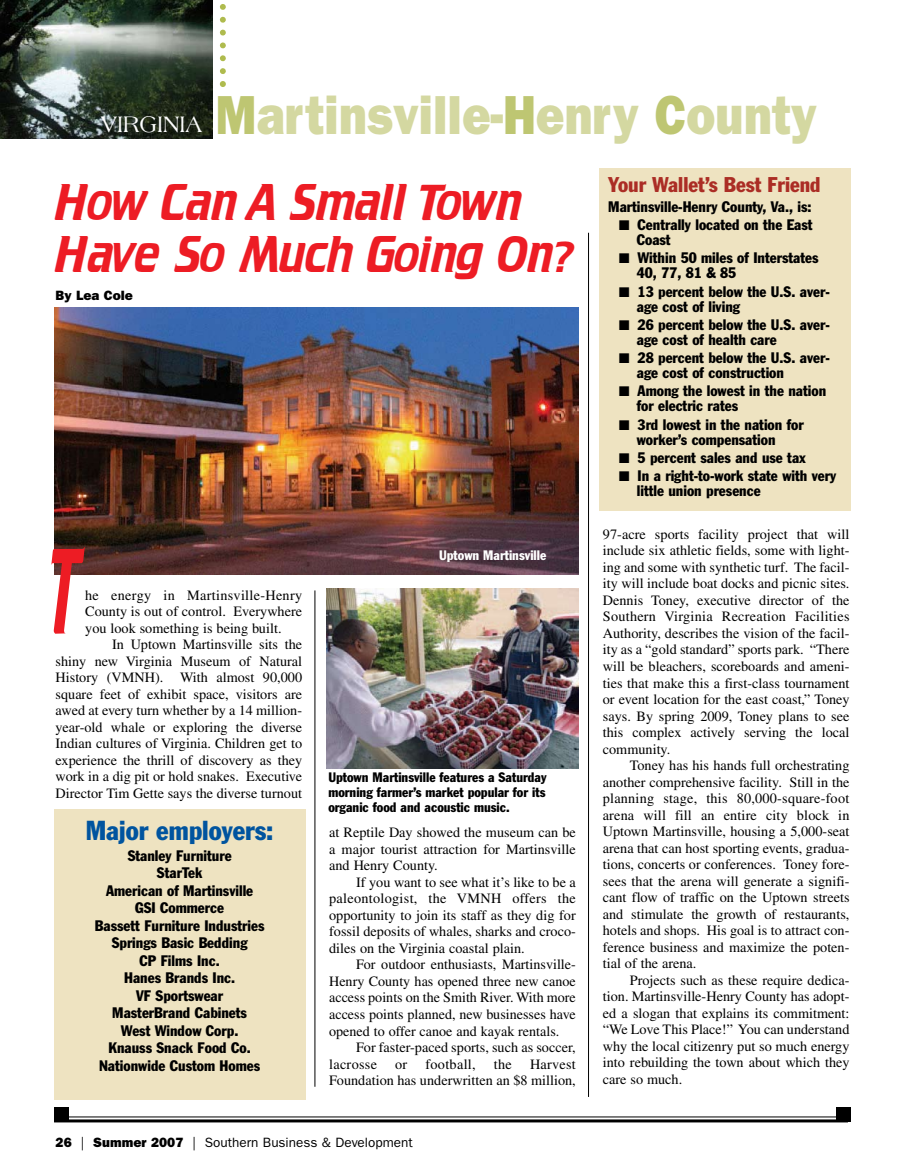
<style>
.page{position:relative;width:905px;height:1175px;background:#fff}
.page>*{position:absolute;margin:0;border:0;box-sizing:border-box;transform-origin:0 0}
.t1{font:108px "Crillee";color:#ed1c24;scale:.5 1}
.t2{font:800 55.2px "Franklin Gothic";color:#d4d8a1;scale:.87 1}
.t3{font:45px/51.8px "Crillee";color:#ed1c24;scale:.93 1}
.t4{font:condensed 27px "Franklin Gothic";color:#00549f}
.t5{font:24px "Americana";color:#fff;scale:.9 1}
.t6{font:condensed 21px "Franklin Gothic";color:#ab2d25}
.t7{font:condensed 15px/17.5px "Franklin Gothic";color:#000}
.t8{font:14.25px/16.5px "Times";color:#000;text-align:justify}
.t9{font:14.25px "Times";letter-spacing:.02em;color:#000}
.t10{font:condensed 13.5px/15px "Franklin Gothic";color:#000;text-align:justify}
.t11{font:13.5px "Franklin Gothic";color:#000}
.t12{font:condensed 13.5px "Franklin Gothic";color:#fff}
.t13{font:800 13.5px "Franklin Gothic";color:#000}
.s1{color:#bec672}
.s2{font-weight:800}
</style>
<div class="page">
<div style="left:599px;top:168px;width:251px;height:343px;background:#eee3c1"></div>
<div style="left:54px;top:809px;width:251px;height:291px;background:#eee3c1"></div>
<img style="left:0;top:0;width:212px;height:139px">
<div style="left:54px;top:1107px;width:15px;height:15px;background:#000"></div>
<hr style="left:54px;top:1116px;width:794px;height:1px;background:#000">
<hr style="left:54px;top:1119px;width:794px;height:3px;background:#000">
<div style="left:836px;top:1107px;width:14px;height:15px;background:#000"></div>
<svg style="left:220px;top:4px;width:6px;height:83px"></svg>
<img style="left:54px;top:308px;width:524px;height:266px">
<hr style="left:315px;top:590px;width:1px;height:496px;background:#000">
<hr style="left:588px;top:233px;width:1px;height:863px;background:#000">
<img style="left:327px;top:588px;width:251px;height:180px">
<h3 class="t5" style="left:101px;top:111px;width:114px">VIRGINIA</h3>
<h2 class="t2" style="left:216px;top:83px;width:693px"><span class="s1">M</span>artinsville-<span class="s1">H</span>enry <span class="s1">C</span>ounty</h2>
<h3 class="t3" style="left:56px;top:175px;width:558px">How Can A Small Town<br>Have So Much Going On?</h3>
<p class="t13" style="left:56px;top:287px;width:79px">By Lea Cole</p>
<h1 class="t1" style="left:52px;top:513px;width:57px">T</h1>
<p class="t8" style="left:85px;top:586px;width:218px">he energy in Martinsville-Henry County is out of control. Everywhere you look something is being built.</p>
<p class="t8" style="left:55px;top:636px;width:248px;text-indent:57px">In Uptown Martinsville sits the shiny new Virginia Museum of Natural History (VMNH). With almost 90,000 square feet of exhibit space, visitors are awed at every turn whether by a 14 million&shy;year-old whale or exploring the diverse Indian cultures of Virginia. Children get to experience the thrill of discovery as they work in a dig pit or hold snakes. Executive Director Tim Gette says the diverse turnout</p>
<h3 class="t4" style="left:86px;top:814px;width:189px">Major employers:</h3>
<p class="t7" style="left:95px;top:846px;width:171px;text-align:center">Stanley Furniture<br>StarTek<br>American of Martinsville<br>GSI Commerce<br>Bassett Furniture Industries<br>Springs Basic Bedding<br>CP Films Inc.<br>Hanes Brands Inc.<br>VF Sportswear<br>MasterBrand Cabinets<br>West Window Corp.<br>Knauss Snack Food Co.<br>Nationwide Custom Homes</p>
<p class="t12" style="left:439px;top:546px;width:109px">Uptown Martinsville</p>
<p class="t10" style="left:328px;top:769px;width:220px">Uptown Martinsville features a Saturday morning farmer’s market popular for its organic food and acoustic music.</p>
<p class="t8" style="left:329px;top:824px;width:248px">at Reptile Day showed the museum can be a major tourist attraction for Martinsville and Henry County.</p>
<p class="t8" style="left:329px;top:873px;width:248px;text-indent:27px">If you want to see what it’s like to be a paleontologist, the VMNH offers the opportunity to join its staff as they dig for fossil deposits of whales, sharks and croco&shy;diles on the Virginia coastal plain.</p>
<p class="t8" style="left:329px;top:956px;width:248px;text-indent:27px">For outdoor enthusiasts, Martinsville-Henry County has opened three new canoe access points on the Smith River. With more access points planned, new businesses have opened to offer canoe and kayak rentals.</p>
<p class="t8" style="left:329px;top:1038px;width:248px;text-indent:27px">For faster-paced sports, such as soccer, lacrosse</p>
<p class="t8" style="left:395px;top:1055px;width:14px">or</p>
<p class="t9" style="left:425px;top:1055px;width:52px">football,</p>
<p class="t8" style="left:494px;top:1055px;width:19px">the</p>
<p class="t8" style="left:329px;top:1055px;width:248px;text-align:right">Harvest<br>Foundation has underwritten an $8 million,</p>
<p class="t11" style="left:56px;top:1134px;width:358px"><span class="s2">26</span> | <span class="s2">Summer 2007</span> | Southern Business &amp; Development</p>
<h3 class="t6" style="left:608px;top:172px;width:214px">Your Wallet’s Best Friend</h3>
<p class="t7" style="left:608px;top:197px;width:206px;line-height:18.3px;text-align:right">Martinsville-Henry County, Va., is:<br>Centrally located on the East</p>
<p class="t7" style="left:636px;top:230px;width:183px;line-height:18.3px">Coast<br>Within 50 miles of Interstates</p>
<p class="t7" style="left:636px;top:264px;width:194px;line-height:18.3px">40, 77, 81 &amp; 85<br>13 percent below the U.S. aver-</p>
<p class="t7" style="left:636px;top:297px;width:194px;line-height:18.3px">age cost of living<br>26 percent below the U.S. aver-</p>
<p class="t7" style="left:636px;top:330px;width:194px;line-height:18.3px">age cost of health care<br>28 percent below the U.S. aver-</p>
<p class="t7" style="left:636px;top:363px;width:191px;line-height:18.3px">age cost of construction<br>Among the lowest in the nation</p>
<p class="t7" style="left:636px;top:397px;width:168px;line-height:18.3px">for electric rates<br>3rd lowest in the nation for</p>
<p class="t7" style="left:636px;top:430px;width:201px;line-height:18.3px">worker’s compensation<br>5 percent sales and use tax<br>In a right-to-work state with very</p>
<p class="t7" style="left:636px;top:482px;width:125px">little union presence</p>
<p class="t8" style="left:603px;top:526px;width:248px">97-acre sports facility project that will include six athletic fields, some with light&shy;ing and some with synthetic turf. The facil&shy;ity will include boat docks and picnic sites.<br>Dennis Toney, executive director of the Southern Virginia Recreation Facilities Authority, describes the vision of the facil&shy;ity as a “gold standard” sports park. “There will be bleachers, scoreboards and ameni&shy;ties that make this a first-class tournament or event location for the east coast,” Toney says. By spring 2009, Toney plans to see this complex actively serving the local community.</p>
<p class="t8" style="left:603px;top:757px;width:248px;text-indent:27px">Toney has his hands full orchestrating another comprehensive facility. Still in the planning stage, this 80,000-square-foot arena will fill an entire city block in Uptown Martinsville, housing a 5,000-seat arena that can host sporting events, gradua&shy;tions, concerts or conferences. Toney fore&shy;sees that the arena will generate a signifi&shy;cant flow of traffic on the Uptown streets and stimulate the growth of restaurants, hotels and shops. His goal is to attract con&shy;ference business and maximize the poten&shy;tial of the arena.</p>
<p class="t8" style="left:603px;top:971px;width:248px;text-indent:27px">Projects such as these require dedica&shy;tion. Martinsville-Henry County has adopt&shy;ed a slogan that explains its commitment: “We Love This Place!” You can understand why the local citizenry put so much energy into rebuilding the town about which they care so much.</p>
</div>
